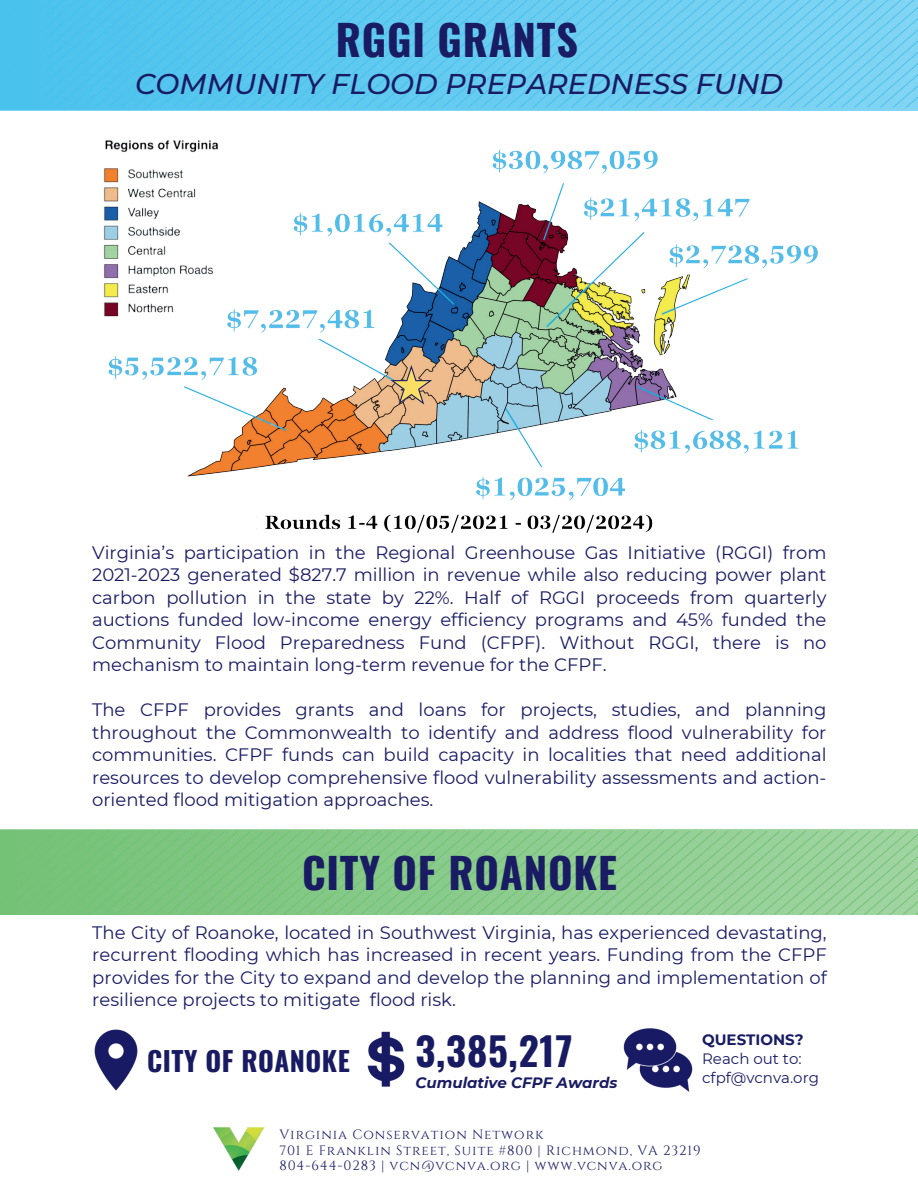
<style>
.page{position:relative;width:918px;height:1188px;background:#fff}
.page>*{position:absolute;margin:0;border:0;box-sizing:border-box;transform-origin:0 0}
.t1{font:700 42px "Oswald";letter-spacing:.02em;color:#191b63}
.t2{font:700 39px "Oswald";letter-spacing:.02em;color:#181b62}
.t3{font:italic 500 28.5px "Montserrat";color:#191b63}
.t4{font:700 27px "Oswald";letter-spacing:.02em;color:#181b62}
.t5{font:18px/22.5px "Montserrat";color:#191b63;text-align:justify}
.t6{font:15px/19.2px "Montserrat";color:#191b63}
.t7{font:italic 700 15px "Montserrat";color:#191b63}
.t8{font:700 15px "Montserrat";color:#191b63}
.t9{font:13.5px/15.8px "Cinzel";letter-spacing:.065em;color:#191b63}
</style>
<div class="page">
<img style="left:213px;top:1127px;width:52px;height:44px">
<img style="left:108px;top:149px;width:710px;height:384px">
<div style="left:188px;top:189px;width:78px;height:109px;background:#fff"></div>
<img style="left:103px;top:140px;width:125px;height:189px">
<svg style="left:0;top:830px;width:918px;height:85px"></svg>
<svg style="left:0;top:0;width:918px;height:111px"></svg>
<svg style="left:390px;top:365px;width:42px;height:40px"></svg>
<img style="left:94px;top:1029px;width:44px;height:62px">
<img style="left:623px;top:1028px;width:70px;height:64px">
<img style="left:367px;top:1031px;width:38px;height:56px">
<h1 class="t1" style="left:336px;top:18px;width:244px">RGGI GRANTS</h1>
<h3 class="t3" style="left:135px;top:64px;width:650px">COMMUNITY FLOOD PREPAREDNESS FUND</h3>
<p class="t5" style="left:92px;top:541px;width:736px">Virginia’s participation in the Regional Greenhouse Gas Initiative (RGGI) from 2021-2023 generated $827.7 million in revenue while also reducing power plant carbon pollution in the state by 22%. Half of RGGI proceeds from quarterly auctions funded low-income energy efficiency programs and 45% funded the Community Flood Preparedness Fund (CFPF). Without RGGI, there is no mechanism to maintain long-term revenue for the CFPF.</p>
<p class="t5" style="left:92px;top:698px;width:736px">The CFPF provides grants and loans for projects, studies, and planning throughout the Commonwealth to identify and address flood vulnerability for communities. CFPF funds can build capacity in localities that need additional resources to develop comprehensive flood vulnerability assessments and action&shy;oriented flood mitigation approaches.</p>
<h1 class="t1" style="left:302px;top:851px;width:316px">CITY OF ROANOKE</h1>
<p class="t5" style="left:92px;top:921px;width:736px">The City of Roanoke, located in Southwest Virginia, has experienced devastating, recurrent flooding which has increased in recent years. Funding from the CFPF provides for the City to expand and develop the planning and implementation of resilience projects to mitigate flood risk.</p>
<h3 class="t4" style="left:147px;top:1046px;width:204px">CITY OF ROANOKE</h3>
<p class="t8" style="left:702px;top:1028px;width:103px">QUESTIONS?</p>
<p class="t6" style="left:702px;top:1048px;width:118px">Reach out to: cfpf@vcnva.org</p>
<h2 class="t2" style="left:415px;top:1031px;width:159px">3,385,217</h2>
<p class="t7" style="left:415px;top:1071px;width:203px">Cumulative CFPF Awards</p>
<p class="t9" style="left:279px;top:1126px;width:423px">Virginia Conservation Network<br>701 E Franklin Street, Suite #800 | Richmond, VA 23219<br>804-644-0283 | vcn@vcnva.org | www.vcnva.org</p>
</div>
